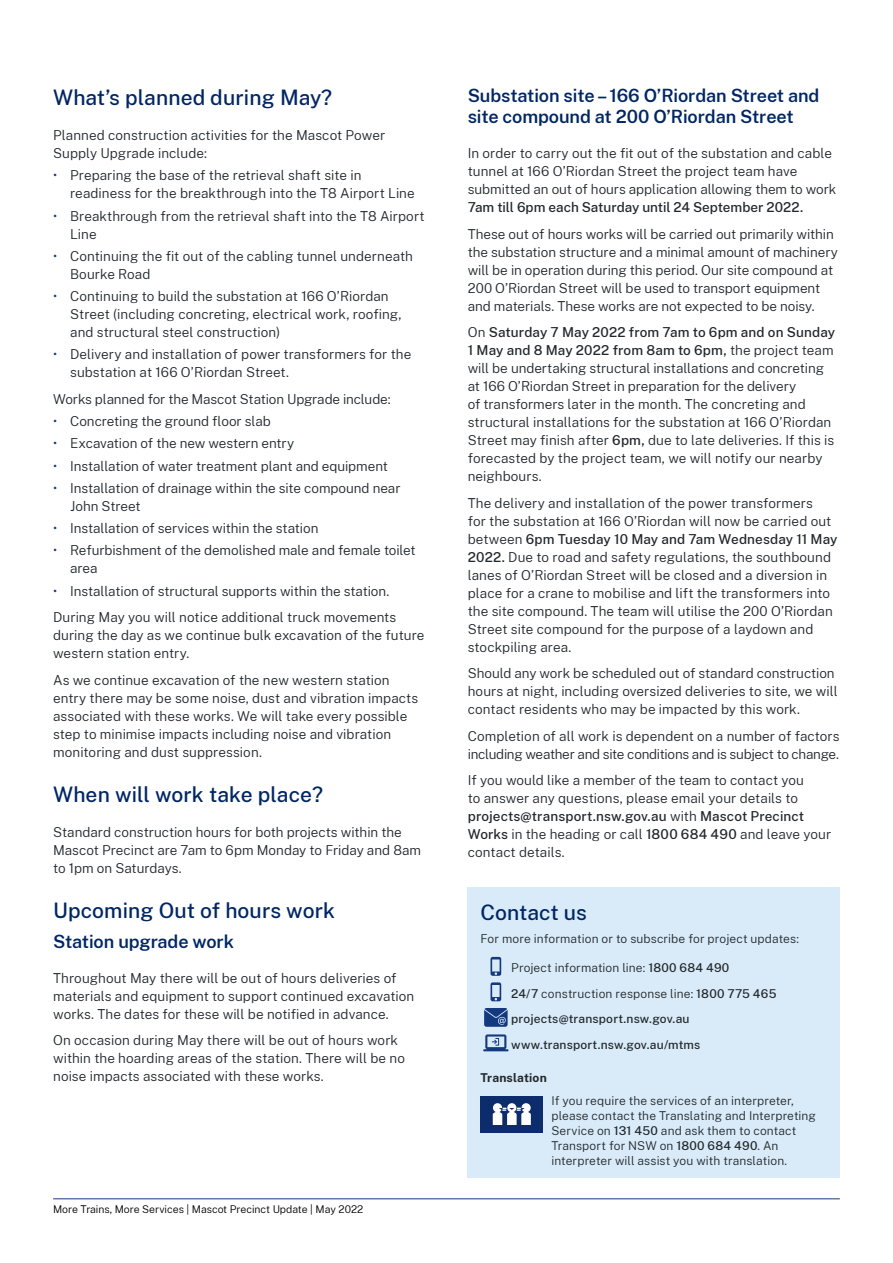
<style>
.page{position:relative;width:893px;height:1263px;background:#fff}
.page>*{position:absolute;margin:0;border:0;box-sizing:border-box;transform-origin:0 0}
.t1{font:500 21px "Public Sans NSW";letter-spacing:.005em;color:#002664}
.t2{font:600 18px/21px "Public Sans NSW";letter-spacing:-.005em;color:#002664}
.t3{font:300 13.5px/18px "Public Sans NSW";color:#22272b}
.t4{font:500 13.5px "Public Sans NSW";color:#22272b}
.t5{font:300 12px/15px "Public Sans NSW";letter-spacing:.01em;color:#22272b}
.t6{font:500 12px "Public Sans NSW";letter-spacing:.015em;color:#22272b}
.t7{font:700 12px "Public Sans NSW";letter-spacing:.015em;color:#22272b}
.t8{font:300 10.5px "Public Sans NSW";color:#000}
.s1{color:#15397f}
.s2{font-weight:500}
</style>
<div class="page">
<hr style="left:53px;top:1198px;width:787px;height:1px;background:#15397f">
<div style="left:468px;top:887px;width:372px;height:291px;background:#d9ebf9"></div>
<svg style="left:490px;top:957px;width:11px;height:19px"></svg>
<svg style="left:490px;top:982px;width:11px;height:19px"></svg>
<svg style="left:484px;top:1008px;width:24px;height:19px"></svg>
<svg style="left:483px;top:1034px;width:26px;height:17px"></svg>
<div style="left:480px;top:1096px;width:63px;height:36px;background:#0d2c6c"></div>
<svg style="left:493px;top:1103px;width:38px;height:22px"></svg>
<h3 class="t1" style="left:53px;top:82px;width:280px">What’s planned during May?</h3>
<p class="t3" style="left:53px;top:125px;width:334px">Planned construction activities for the Mascot Power<br>Supply Upgrade include:</p>
<p class="t3" style="left:70px;top:165px;width:346px;text-indent:-17px"><span class="s1">•</span> Preparing the base of the retrieval shaft site in readiness for the breakthrough into the T8 Airport Line</p>
<p class="t3" style="left:70px;top:206px;width:356px;text-indent:-17px"><span class="s1">•</span> Breakthrough from the retrieval shaft into the T8 Airport<br>Line</p>
<p class="t3" style="left:70px;top:246px;width:344px;text-indent:-17px"><span class="s1">•</span> Continuing the fit out of the cabling tunnel underneath<br>Bourke Road</p>
<p class="t3" style="left:70px;top:286px;width:333px;text-indent:-17px"><span class="s1">•</span> Continuing to build the substation at 166 O’Riordan<br>Street (including concreting, electrical work, roofing,</p>
<p class="t3" style="left:70px;top:322px;width:212px">and structural steel construction)</p>
<p class="t3" style="left:53px;top:344px;width:360px"><span class="s1">•</span> Delivery and installation of power transformers for the</p>
<p class="t3" style="left:70px;top:362px;width:220px">substation at 166 O’Riordan Street.</p>
<p class="t3" style="left:53px;top:389px;width:339px">Works planned for the Mascot Station Upgrade include:</p>
<p class="t3" style="left:53px;top:411px;width:219px"><span class="s1">•</span> Concreting the ground floor slab</p>
<p class="t3" style="left:53px;top:433px;width:242px"><span class="s1">•</span> Excavation of the new western entry</p>
<p class="t3" style="left:53px;top:456px;width:336px"><span class="s1">•</span> Installation of water treatment plant and equipment</p>
<p class="t3" style="left:70px;top:478px;width:332px;text-indent:-17px"><span class="s1">•</span> Installation of drainage within the site compound near<br>John Street</p>
<p class="t3" style="left:53px;top:518px;width:267px"><span class="s1">•</span> Installation of services within the station</p>
<p class="t3" style="left:70px;top:540px;width:347px;text-indent:-17px"><span class="s1">•</span> Refurbishment of the demolished male and female toilet area</p>
<p class="t3" style="left:53px;top:581px;width:338px"><span class="s1">•</span> Installation of structural supports within the station.</p>
<p class="t3" style="left:53px;top:607px;width:373px">During May you will notice additional truck movements during the day as we continue bulk excavation of the future western station entry.</p>
<p class="t3" style="left:53px;top:670px;width:367px">As we continue excavation of the new western station entry there may be some noise, dust and vibration impacts associated with these works. We will take every possible step to minimise impacts including noise and vibration monitoring and dust suppression.</p>
<h3 class="t1" style="left:53px;top:779px;width:271px">When will work take place?</h3>
<p class="t3" style="left:53px;top:822px;width:369px">Standard construction hours for both projects within the<br>Mascot Precinct are 7am to 6pm Monday to Friday and 8am to 1pm on Saturdays.</p>
<h3 class="t1" style="left:53px;top:895px;width:283px">Upcoming Out of hours work</h3>
<h4 class="t2" style="left:53px;top:929px;width:182px">Station upgrade work</h4>
<p class="t3" style="left:53px;top:968px;width:363px">Throughout May there will be out of hours deliveries of materials and equipment to support continued excavation</p>
<p class="t3" style="left:53px;top:1004px;width:337px">works. The dates for these will be notified in advance.</p>
<p class="t3" style="left:53px;top:1030px;width:353px">On occasion during May there will be out of hours work within the hoarding areas of the station. There will be no noise impacts associated with these works.</p>
<p class="t8" style="left:53px;top:1202px;width:312px">More Trains, More Services | Mascot Precinct Update | May 2022</p>
<h4 class="t2" style="left:468px;top:84px;width:353px">Substation site – 166 O’Riordan Street and site compound at 200 O’Riordan Street</h4>
<p class="t3" style="left:468px;top:143px;width:366px">In order to carry out the fit out of the substation and cable tunnel at 166 O’Riordan Street the project team have</p>
<p class="t3" style="left:468px;top:179px;width:370px">submitted an out of hours application allowing them to work</p>
<p class="t4" style="left:468px;top:197px;width:337px">7am till 6pm each Saturday until 24 September 2022.</p>
<p class="t3" style="left:468px;top:224px;width:372px">These out of hours works will be carried out primarily within the substation structure and a minimal amount of machinery will be in operation during this period. Our site compound at</p>
<p class="t3" style="left:468px;top:278px;width:354px">200 O’Riordan Street will be used to transport equipment</p>
<p class="t3" style="left:468px;top:296px;width:348px">and materials. These works are not expected to be noisy.</p>
<p class="t3" style="left:468px;top:322px;width:369px;text-align:justify">On <span class="s2">Saturday 7 May 2022 from 7am to 6pm and on Sunday 1 May and 8 May 2022 from 8am to 6pm,</span> the project team will be undertaking structural installations and concreting</p>
<p class="t3" style="left:468px;top:376px;width:330px">at 166 O’Riordan Street in preparation for the delivery</p>
<p class="t3" style="left:468px;top:394px;width:340px">of transformers later in the month. The concreting and</p>
<p class="t3" style="left:468px;top:412px;width:368px">structural installations for the substation at 166 O’Riordan Street may finish after <span class="s2">6pm,</span> due to late deliveries. If this is forecasted by the project team, we will notify our nearby neighbours.</p>
<p class="t3" style="left:468px;top:493px;width:347px">The delivery and installation of the power transformers</p>
<p class="t3" style="left:468px;top:511px;width:365px">for the substation at 166 O’Riordan will now be carried out</p>
<p class="t3" style="left:468px;top:529px;width:371px">between <span class="s2">6pm Tuesday 10 May and 7am Wednesday 11 May<br>2022.</span> Due to road and safety regulations, the southbound</p>
<p class="t3" style="left:468px;top:565px;width:361px">lanes of O’Riordan Street will be closed and a diversion in</p>
<p class="t3" style="left:468px;top:583px;width:364px">place for a crane to mobilise and lift the transformers into</p>
<p class="t3" style="left:468px;top:601px;width:367px">the site compound. The team will utilise the 200 O’Riordan</p>
<p class="t3" style="left:468px;top:619px;width:347px">Street site compound for the purpose of a laydown and stockpiling area.</p>
<p class="t3" style="left:468px;top:663px;width:371px">Should any work be scheduled out of standard construction hours at night, including oversized deliveries to site, we will contact residents who may be impacted by this work.</p>
<p class="t3" style="left:468px;top:726px;width:373px">Completion of all work is dependent on a number of factors including weather and site conditions and is subject to change.</p>
<p class="t3" style="left:468px;top:770px;width:365px">If you would like a member of the team to contact you<br>to answer any questions, please email your details to <span class="s2">projects@transport.nsw.gov.au</span> with <span class="s2">Mascot Precinct Works</span> in the heading or call <span class="s2">1800 684 490</span> and leave your contact details.</p>
<h3 class="t1" style="left:480px;top:896px;width:108px">Contact us</h3>
<p class="t5" style="left:480px;top:931px;width:320px">For more information or to subscribe for project updates:</p>
<p class="t5" style="left:511px;top:954px;width:267px;line-height:25.5px">Project information line: <span class="s2">1800 684 490<br>24/7</span> construction response line: <span class="s2">1800 775 465</span></p>
<p class="t6" style="left:511px;top:1010px;width:180px">projects@transport.nsw.gov.au</p>
<p class="t6" style="left:511px;top:1035px;width:191px">www.transport.nsw.gov.au/mtms</p>
<h6 class="t7" style="left:480px;top:1068px;width:68px">Translation</h6>
<p class="t5" style="left:551px;top:1092px;width:266px">If you require the services of an interpreter, please contact the Translating and Interpreting Service on <span class="s2">131 450</span> and ask them to contact Transport for NSW on <span class="s2">1800 684 490</span>. An interpreter will assist you with translation.</p>
</div>
